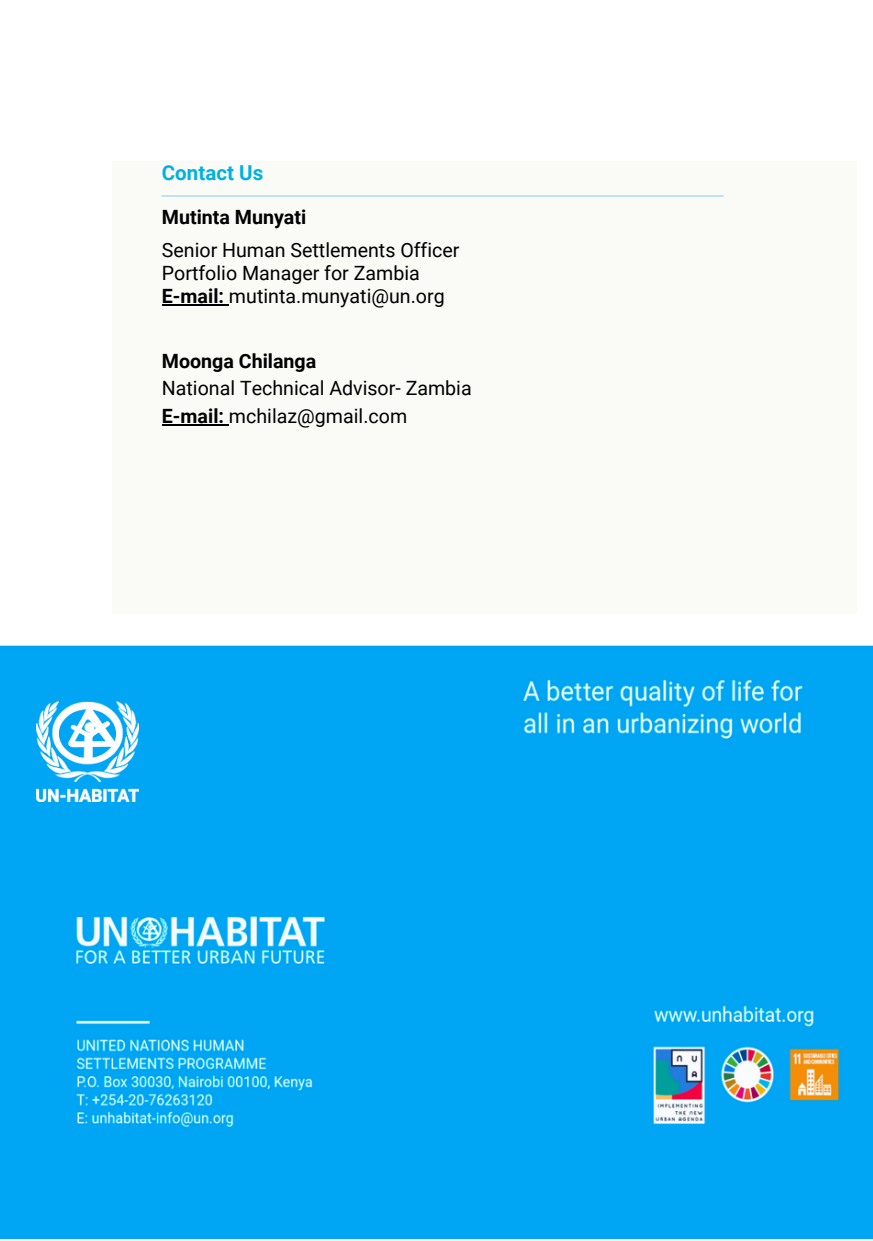
<style>
.page{position:relative;width:873px;height:1241px;background:#fff}
.page>*{position:absolute;margin:0;border:0;box-sizing:border-box;transform-origin:0 0}
.t1{font:700 20.47px "Roboto";color:#00b1e1}
.t2{font:19.6px "Roboto";color:#000}
.t3{font:700 19.6px "Roboto";color:#000}
.s1{font-weight:700}
</style>
<div class="page">
<div style="left:0;top:645px;width:873px;height:593px;background:#00a5f3"></div>
<img style="left:36px;top:702px;width:103px;height:99px">
<div style="left:112px;top:161px;width:744px;height:452px;background:#fafaf7"></div>
<hr style="left:162px;top:304px;width:62px;height:2px;background:#000">
<hr style="left:162px;top:424px;width:62px;height:1px;background:#000">
<p class="t1" style="left:162px;top:160px;width:103px">Contact Us</p>
<p class="t3" style="left:162px;top:206px;width:146px">Mutinta Munyati</p>
<p class="t2" style="left:162px;top:239px;width:299px">Senior Human Settlements Officer</p>
<p class="t2" style="left:162px;top:261px;width:259px">Portfolio Manager for Zambia</p>
<p class="t2" style="left:162px;top:285px;width:284px"><span class="s1">E-mail:</span> mutinta.munyati@un.org</p>
<p class="t3" style="left:162px;top:349px;width:156px">Moonga Chilanga</p>
<p class="t2" style="left:162px;top:377px;width:311px">National Technical Advisor- Zambia</p>
<p class="t2" style="left:162px;top:404px;width:247px"><span class="s1">E-mail:</span> mchilaz@gmail.com</p>
</div>
